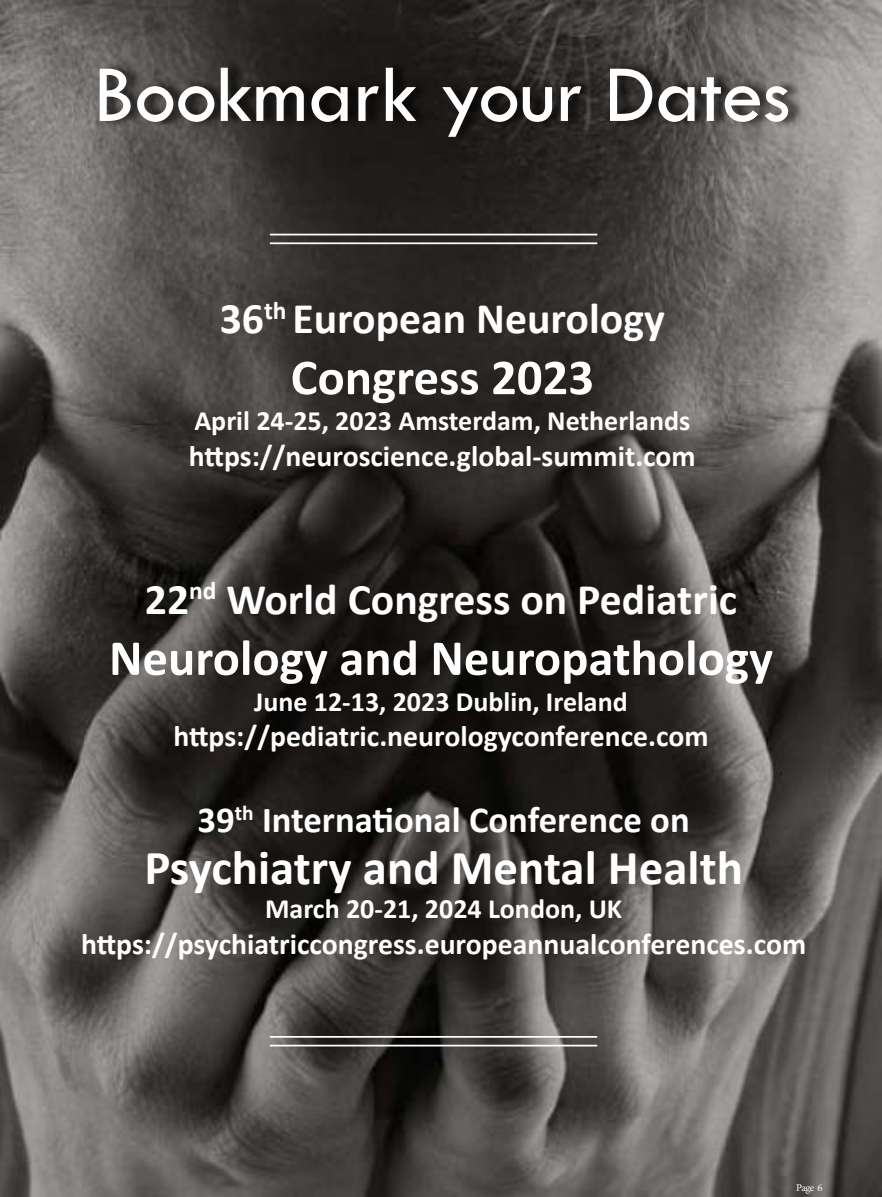
<style>
.page{position:relative;width:882px;height:1197px;background:#fff}
.page>*{position:absolute;margin:0;border:0;box-sizing:border-box;transform-origin:0 0}
.t1{font:84px "Tw Cen";letter-spacing:-.01em;color:#fff}
.t2{font:700 50.75px "Calibri";color:#fff}
.t3{font:700 49px "Calibri";color:#fff}
.t4{font:700 43.75px "Calibri";color:#fff}
.t5{font:700 36.75px "Calibri";color:#fff}
.t6{font:700 29.75px "Calibri";color:#fff}
.t7{font:700 28px "Calibri";color:#fff}
.t8{font:10.5px "Minion Pro";color:#fff}
</style>
<div class="page">
<img style="left:0;top:0;width:882px;height:1197px">
<div style="left:99px;top:60px;width:706px;height:85px;background:#000;opacity:.75"></div>
<hr style="left:270px;top:234px;width:327px;height:1px;background:#fff">
<hr style="left:270px;top:242px;width:327px;height:2px;background:#fff">
<hr style="left:270px;top:1036px;width:327px;height:2px;background:#fff">
<hr style="left:270px;top:1045px;width:327px;height:1px;background:#fff">
<h1 class="t1" style="left:93px;top:44px;width:699px">Bookmark your Dates</h1>
<h3 class="t4" style="left:220px;top:288px;width:447px">36<sup>th</sup> European Neurology</h3>
<h2 class="t2" style="left:291px;top:341px;width:305px">Congress 2023</h2>
<p class="t7" style="left:194px;top:401px;width:497px">April 24-25, 2023 Amsterdam, Netherlands</p>
<p class="t6" style="left:189px;top:435px;width:508px">https://neuroscience.global-summit.com</p>
<h3 class="t4" style="left:145px;top:568px;width:594px">22<sup>nd</sup> World Congress on Pediatric</h3>
<h2 class="t2" style="left:109px;top:622px;width:666px">Neurology and Neuropathology</h2>
<p class="t7" style="left:254px;top:681px;width:375px">June 12-13, 2023 Dublin, Ireland</p>
<p class="t6" style="left:173px;top:715px;width:537px">https://pediatric.neurologyconference.com</p>
<p class="t5" style="left:198px;top:794px;width:494px">39<sup>th</sup> International Conference on</p>
<h3 class="t3" style="left:144px;top:833px;width:600px">Psychiatry and Mental Health</h3>
<p class="t7" style="left:265px;top:889px;width:359px">March 20-21, 2024 London, UK</p>
<p class="t6" style="left:81px;top:923px;width:727px">https://psychiatriccongress.europeannualconferences.com</p>
<p class="t8" style="left:796px;top:1181px;width:28px">Page 6</p>
</div>
